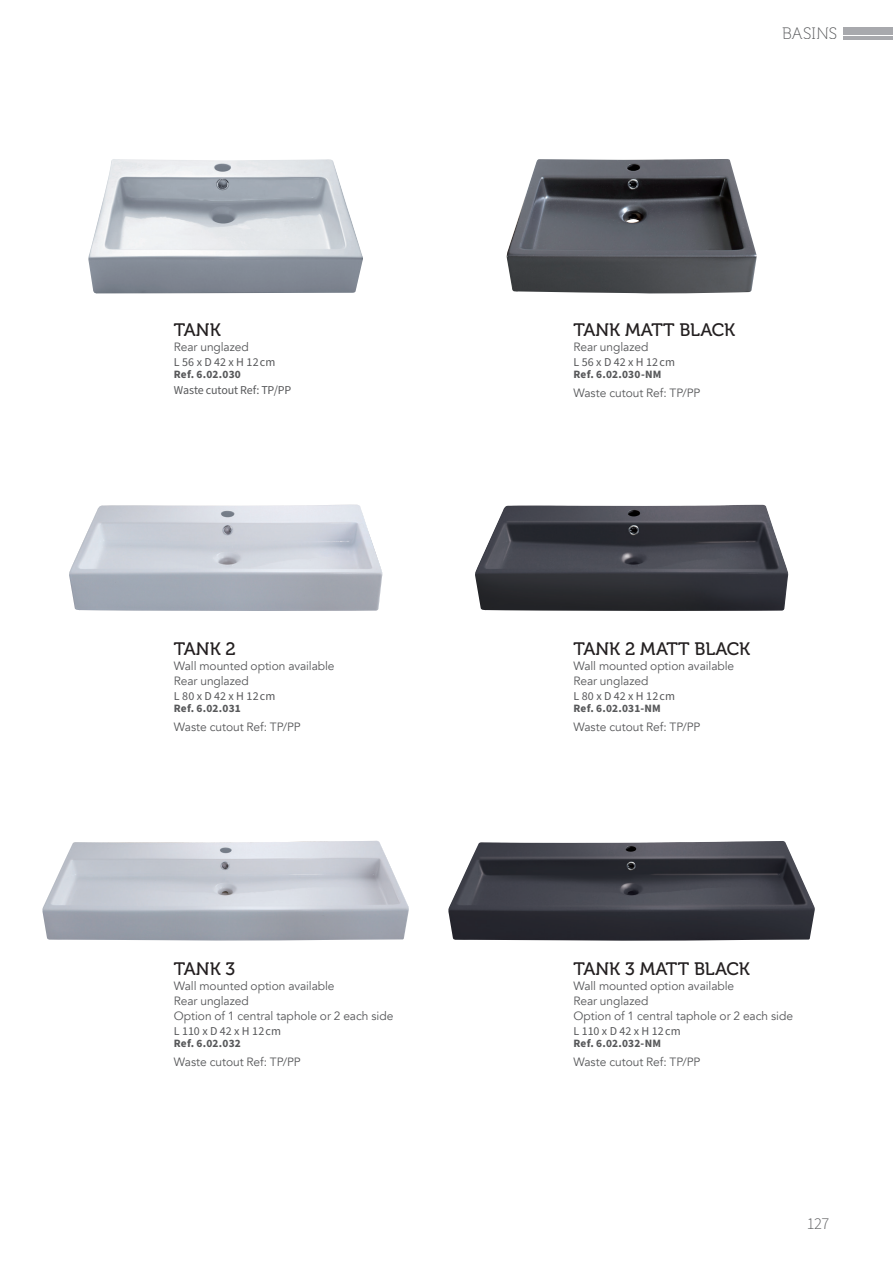
<style>
.page{position:relative;width:893px;height:1263px;background:#fff}
.page>*{position:absolute;margin:0;border:0;box-sizing:border-box;transform-origin:0 0}
.t1{font:18px "Museo 500";letter-spacing:-.005em;color:#231f20}
.t2{font:16.5px "Museo 100";letter-spacing:.01em;color:#57585a}
.t3{font:300 16.5px "Source Sans Pro";color:#57585a}
.t4{font:12px/15px "Avenir";letter-spacing:-.005em;color:#57585a}
.t5{font:12px "Source Sans Pro";letter-spacing:-.005em;color:#57585a}
.t6{font:700 11.25px "Source Sans Pro";letter-spacing:.015em;color:#57585a}
</style>
<div class="page">
<img style="left:42px;top:841px;width:367px;height:99px">
<img style="left:448px;top:841px;width:367px;height:100px">
<img style="left:88px;top:159px;width:275px;height:135px">
<img style="left:507px;top:159px;width:250px;height:135px">
<img style="left:69px;top:504px;width:314px;height:107px">
<img style="left:475px;top:504px;width:313px;height:107px">
<hr style="left:843px;top:27px;width:50px;height:3px;background:#a8a9ad">
<hr style="left:843px;top:31px;width:50px;height:4px;background:#a8a9ad">
<hr style="left:843px;top:36px;width:50px;height:3px;background:#a8a9ad">
<h1 class="t1" style="left:174px;top:320px;width:48px">TANK</h1>
<p class="t4" style="left:174px;top:339px;width:76px">Rear unglazed</p>
<p class="t5" style="left:174px;top:354px;width:103px">L 56 x D 42 x H 12 cm</p>
<p class="t6" style="left:174px;top:366px;width:69px">Ref. 6.02.030</p>
<p class="t5" style="left:174px;top:382px;width:119px">Waste cutout Ref: TP/PP</p>
<h1 class="t1" style="left:174px;top:639px;width:63px">TANK 2</h1>
<p class="t4" style="left:174px;top:658px;width:162px">Wall mounted option available<br>Rear unglazed</p>
<p class="t5" style="left:174px;top:688px;width:103px">L 80 x D 42 x H 12 cm</p>
<p class="t6" style="left:174px;top:700px;width:68px">Ref. 6.02.031</p>
<p class="t4" style="left:174px;top:719px;width:128px">Waste cutout Ref: TP/PP</p>
<h1 class="t1" style="left:174px;top:958px;width:63px">TANK 3</h1>
<p class="t4" style="left:174px;top:978px;width:221px">Wall mounted option available<br>Rear unglazed<br>Option of 1 central taphole or 2 each side</p>
<p class="t5" style="left:174px;top:1022px;width:109px">L 110 x D 42 x H 12 cm</p>
<p class="t6" style="left:174px;top:1035px;width:68px">Ref. 6.02.032</p>
<p class="t4" style="left:174px;top:1054px;width:128px">Waste cutout Ref: TP/PP</p>
<h2 class="t2" style="left:782px;top:24px;width:57px">BASINS</h2>
<h1 class="t1" style="left:573px;top:320px;width:163px">TANK MATT BLACK</h1>
<p class="t4" style="left:573px;top:339px;width:76px">Rear unglazed</p>
<p class="t5" style="left:573px;top:354px;width:103px">L 56 x D 42 x H 12 cm</p>
<p class="t6" style="left:573px;top:366px;width:90px">Ref. 6.02.030-NM</p>
<p class="t4" style="left:573px;top:386px;width:128px">Waste cutout Ref: TP/PP</p>
<h1 class="t1" style="left:573px;top:639px;width:178px">TANK 2 MATT BLACK</h1>
<p class="t4" style="left:573px;top:658px;width:162px">Wall mounted option available<br>Rear unglazed</p>
<p class="t5" style="left:573px;top:688px;width:103px">L 80 x D 42 x H 12 cm</p>
<p class="t6" style="left:573px;top:700px;width:89px">Ref. 6.02.031-NM</p>
<p class="t4" style="left:573px;top:719px;width:128px">Waste cutout Ref: TP/PP</p>
<h1 class="t1" style="left:573px;top:958px;width:178px">TANK 3 MATT BLACK</h1>
<p class="t4" style="left:573px;top:978px;width:221px">Wall mounted option available<br>Rear unglazed<br>Option of 1 central taphole or 2 each side</p>
<p class="t5" style="left:573px;top:1022px;width:109px">L 110 x D 42 x H 12 cm</p>
<p class="t6" style="left:573px;top:1035px;width:89px">Ref. 6.02.032-NM</p>
<p class="t4" style="left:573px;top:1054px;width:128px">Waste cutout Ref: TP/PP</p>
<h2 class="t3" style="left:807px;top:1212px;width:24px">127</h2>
</div>
